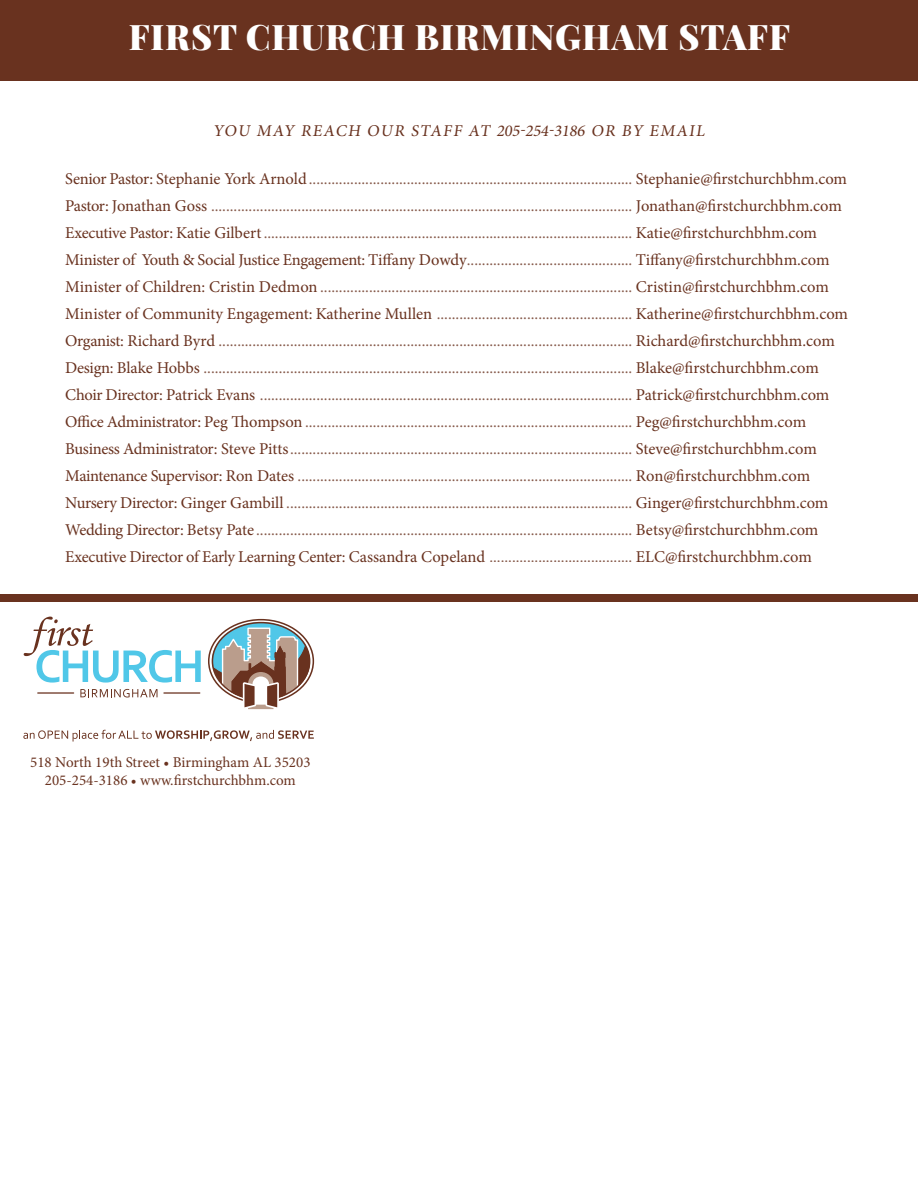
<style>
.page{position:relative;width:918px;height:1188px;background:#fff}
.page>*{position:absolute;margin:0;border:0;box-sizing:border-box;transform-origin:0 0}
.t1{font:900 34.5px "Playfair Display";letter-spacing:.025em;color:#fff}
.t2{font:16.5px/27px "Minion Pro";letter-spacing:-.01em;color:#69321f}
.t3{font:15px/18px "Minion Pro";color:#69321f;text-align:center}
</style>
<div class="page">
<div style="left:0;top:0;width:918px;height:81px;background:#69321f"></div>
<div style="left:0;top:594px;width:918px;height:8px;background:#69321f"></div>
<div style="left:208px;top:619px;width:106px;height:84px;border:2px solid #69321f;border-radius:50%"></div>
<svg style="left:24px;top:617px;width:177px;height:66px"></svg>
<svg style="left:80px;top:689px;width:77px;height:9px"></svg>
<hr style="left:38px;top:692px;width:36px;height:2px;background:#69321f">
<hr style="left:164px;top:692px;width:36px;height:2px;background:#69321f">
<svg style="left:211px;top:622px;width:95px;height:87px"></svg>
<svg style="left:23px;top:730px;width:291px;height:12px"></svg>
<h1 class="t1" style="left:129px;top:10px;width:663px">FIRST CHURCH BIRMINGHAM STAFF</h1>
<p class="t2" style="left:213px;top:117px;width:496px">YOU MAY REACH OUR STAFF AT 205-254-3186 OR BY EMAIL</p>
<p class="t2" style="left:65px;top:165px;width:784px">Senior Pastor: Stephanie York Arnold...................................................................................... Stephanie@firstchurchbhm.com Pastor: Jonathan Goss ................................................................................................................ Jonathan@firstchurchbhm.com Executive Pastor: Katie Gilbert.................................................................................................. Katie@firstchurchbhm.com Minister of Youth &amp; Social Justice Engagement: Tiffany Dowdy............................................ Tiffany@firstchurchbhm.com Minister of Children: Cristin Dedmon................................................................................... Cristin@firstchurchbhm.com Minister of Community Engagement: Katherine Mullen .................................................... Katherine@firstchurchbhm.com Organist: Richard Byrd .............................................................................................................. Richard@firstchurchbhm.com Design: Blake Hobbs .................................................................................................................. Blake@firstchurchbhm.com Choir Director: Patrick Evans ................................................................................................... Patrick@firstchurchbhm.com Office Administrator: Peg Thompson....................................................................................... Peg@firstchurchbhm.com Business Administrator: Steve Pitts........................................................................................... Steve@firstchurchbhm.com Maintenance Supervisor: Ron Dates ......................................................................................... Ron@firstchurchbhm.com Nursery Director: Ginger Gambill ............................................................................................ Ginger@firstchurchbhm.com Wedding Director: Betsy Pate.................................................................................................... Betsy@firstchurchbhm.com Executive Director of Early Learning Center: Cassandra Copeland ...................................... ELC@firstchurchbhm.com</p>
<p class="t3" style="left:30px;top:753px;width:282px">518 North 19th Street • Birmingham AL 35203<br>205-254-3186 • www.firstchurchbhm.com</p>
</div>
